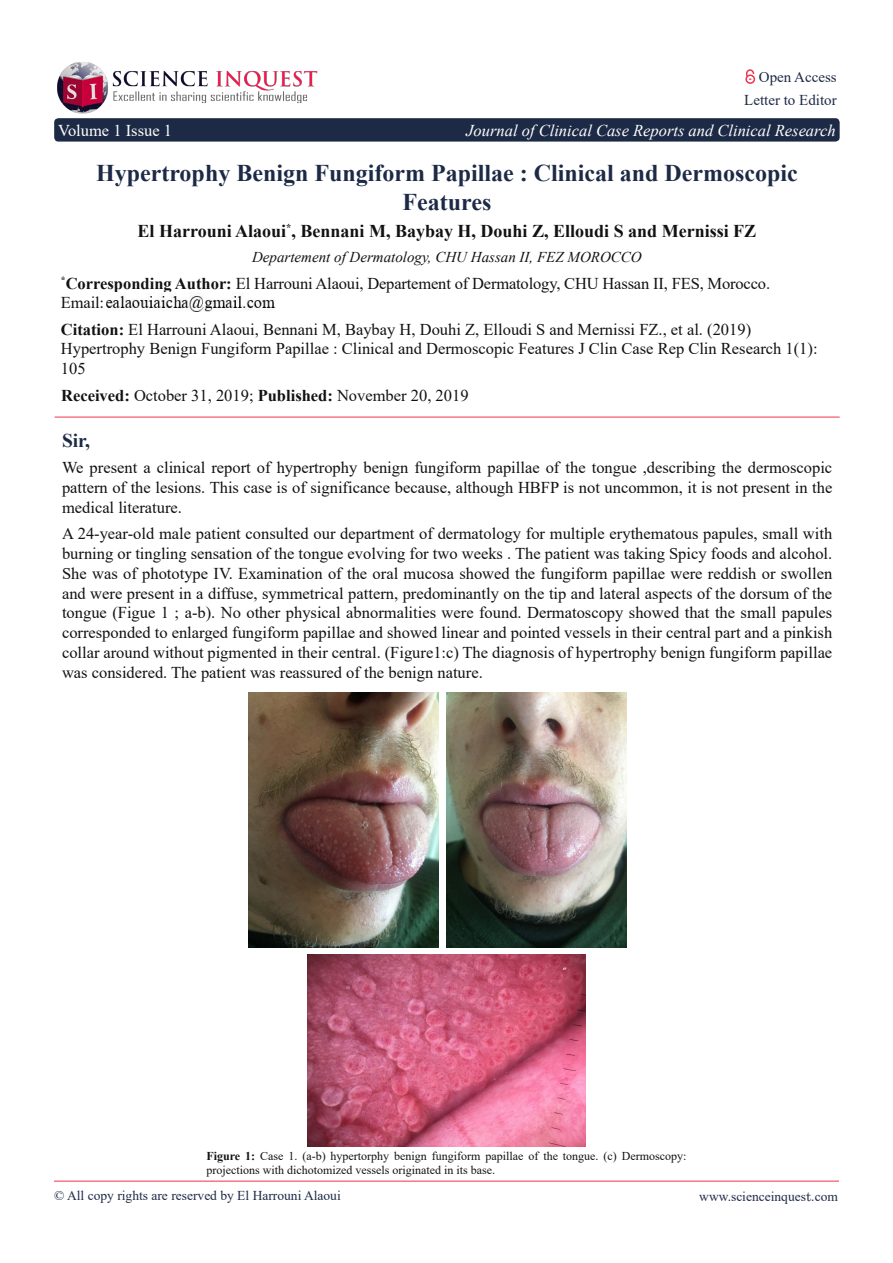
<style>
.page{position:relative;width:893px;height:1263px;background:#fff}
.page>*{position:absolute;margin:0;border:0;box-sizing:border-box;transform-origin:0 0}
.t1{font:700 24px/28.8px "Times New Roman";color:#1d2a46;text-align:center}
.t2{font:700 19.5px "Times New Roman";color:#1d2a46}
.t3{font:700 18px "Times New Roman";color:#131112}
.t4{font:16.5px/19.8px "Times New Roman";color:#131112;text-align:justify}
.t5{font:italic 16.5px "Times New Roman";color:#fff}
.t6{font:16.5px "Times New Roman";color:#fff}
.t7{font:italic 15px "Times New Roman";color:#131112}
.t8{font:15px "Times New Roman";color:#1d2a46}
.t9{font:13.5px "Times New Roman";color:#1d2a46}
.t10{font:12px/14.4px "Times New Roman";color:#131112}
.t11{font:700 10.5px "Times New Roman";color:#131112}
.t12{font:700 9.6px "Times New Roman";color:#131112}
.s1{font-weight:700}
.s2{font-family:"Century Schoolbook"}
</style>
<div class="page">
<img style="left:57px;top:62px;width:261px;height:52px">
<div style="left:54px;top:118px;width:786px;height:24px;background:#1d2a46;border-radius:4px"></div>
<svg style="left:745px;top:69px;width:11px;height:15px"></svg>
<hr style="left:54px;top:1181px;width:785px;height:1px;background:#ee344a">
<hr style="left:55px;top:417px;width:785px;height:1px;background:#ee344a">
<img style="left:106px;top:292px;width:170px;height:19px">
<img style="left:249px;top:693px;width:189px;height:255px">
<img style="left:446px;top:693px;width:180px;height:255px">
<img style="left:307px;top:955px;width:279px;height:191px">
<p class="t6" style="left:58px;top:118px;width:115px">Volume 1 Issue 1</p>
<p class="t8" style="left:759px;top:67px;width:79px">Open Access</p>
<p class="t8" style="left:744px;top:90px;width:94px">Letter to Editor</p>
<p class="t5" style="left:466px;top:119px;width:371px">Journal of Clinical Case Reports and Clinical Research</p>
<p class="t1" style="left:96px;top:158px;width:703px">Hypertrophy Benign Fungiform Papillae : Clinical and Dermoscopic<br>Features</p>
<p class="t11" style="left:286px;top:220px;width:7px">*</p>
<p class="t3" style="left:138px;top:218px;width:620px">El Harrouni Alaoui , Bennani M, Baybay H, Douhi Z, Elloudi S and Mernissi FZ</p>
<p class="t7" style="left:252px;top:247px;width:391px">Departement ofDermatology, CHU Hassan II, FEZ MOROCCO</p>
<p class="t12" style="left:61px;top:273px;width:6px">*</p>
<p class="t4" style="left:66px;top:273px;width:706px"><span class="s1">Corresponding Author:</span> El Harrouni Alaoui, Departement of Dermatology, CHU Hassan II, FES, Morocco.</p>
<p class="t4" style="left:61px;top:292px;width:45px">Email:</p>
<p class="t4" style="left:61px;top:319px;width:758px;text-align:left"><span class="s1">Citation:</span> El Harrouni Alaoui, Bennani M, Baybay H, Douhi Z, Elloudi S and Mernissi FZ., et al ). 2019(<br>Hypertrophy Benign Fungiform Papillae : Clinical and Dermoscopic Features J Clin Case Rep Clin Research : (1)1<br>105</p>
<p class="t4" style="left:61px;top:385px;width:409px"><span class="s1">Received:</span> October 31, 2019; <span class="s1">Published:</span> November 20, 2019</p>
<p class="t2" style="left:62px;top:426px;width:30px">Sir,</p>
<p class="t4" style="left:62px;top:457px;width:772px">We present a clinical report of hypertrophy benign fungiform papillae of the tongue ,describing the dermoscopic pattern of the lesions. This case is of significance because, although HBFP is not uncommon isit, not present in the medical literature.</p>
<p class="t4" style="left:62px;top:523px;width:772px">A 24-year-old male patient consulted our department of dermatology for multiple erythematous papules, small with burning or tingling sensation of the tongue evolving for two weeks . The patient was taking Spicy foods and alcohol.<br>She was of phototype IV. Examination of the oral mucosa showed the fungiform papillae were reddish or swollen and were present in a diffuse, symmetrical pattern, predominantly on the tip and lateral aspects of the dorsum of the tongue (Figue 1 ; . )b-a No other physical abnormalities were found. Dermatoscopy showed that the small papules corresponded to enlarged fungiform papillae and showed linear and pointed vessels in their central part and a pinkish collar around without pigmented in their central (. Figure1:c) The diagnosis of hypertrophy benign fungiform papillae was considered. The patient was reassured of the benign nature.</p>
<p class="t10" style="left:206px;top:1148px;width:481px"><span class="s1">Figure 1:</span> Case 1. ( b-a ) hypertorphy benign fungiform papillae of the tongue. (c) Dermoscopy: projections with dichotomized vessels originated in its base.</p>
<p class="t9" style="left:54px;top:1186px;width:288px">© All copy rights are reserved by El Harrouni Alaoui</p>
<p class="t9" style="left:699px;top:1187px;width:140px">www.scienceinques<span class="s2">t</span>.com</p>
</div>
